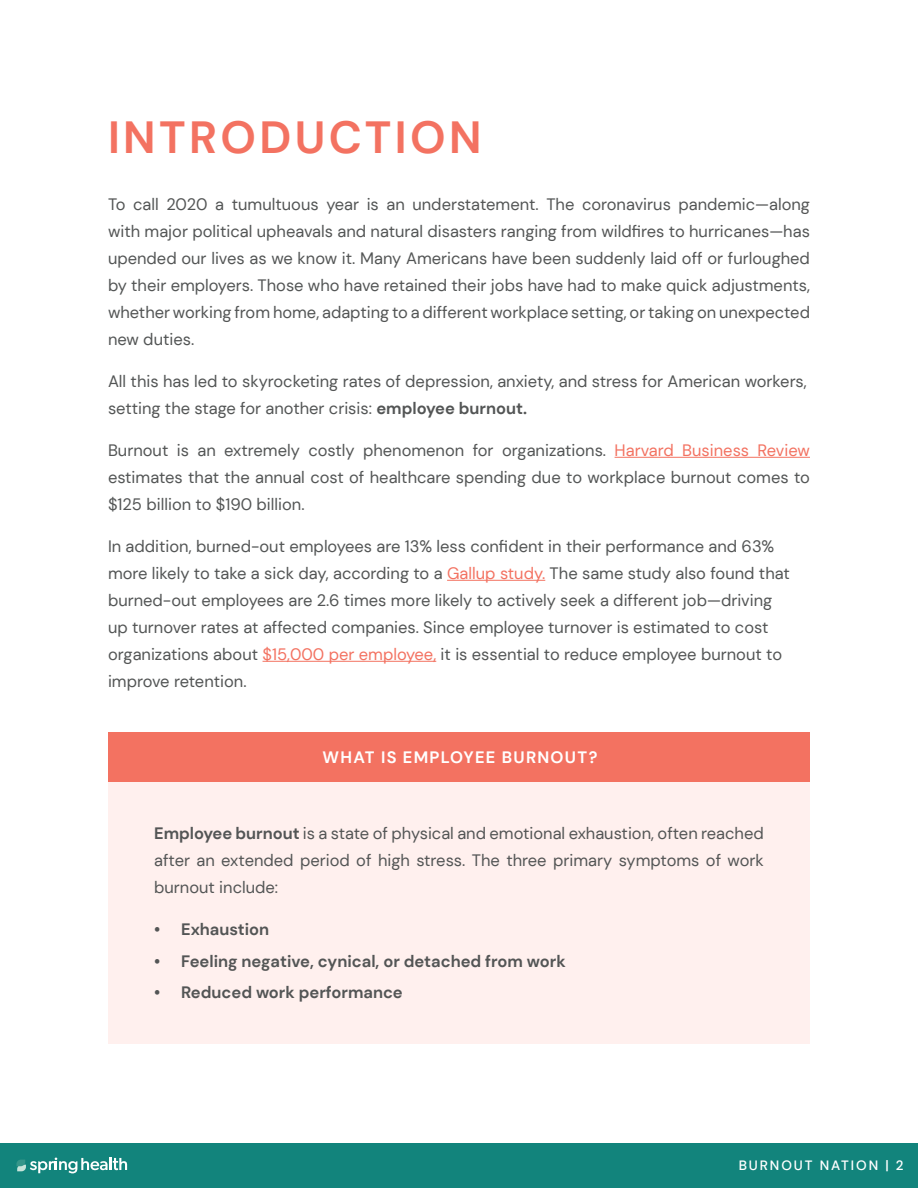
<style>
.page{position:relative;width:918px;height:1188px;background:#fff}
.page>*{position:absolute;margin:0;border:0;box-sizing:border-box;transform-origin:0 0}
.Title_Heading{font:700 45px "DM Sans";letter-spacing:.075em;color:#f37261}
.Paragraph_Style_1{font:16.5px/27px "DM Sans";color:#535555;text-align:justify}
.Tip_Body{font:16.5px/27px "DM Sans";color:#535555;text-align:justify}
.t1{font:700 16.5px "DM Sans";color:#535555}
.Tip_Header{font:700 16.5px "DM Sans";letter-spacing:.075em;color:#fff}
.t2{font:500 13.5px "DM Sans";letter-spacing:.14em;color:#fff}
.s1{font-weight:700}
.s2{color:#f37261}
</style>
<div class="page">
<div style="left:0;top:1143px;width:918px;height:45px;background:#12847c"></div>
<svg style="left:16px;top:1158px;width:111px;height:15px"></svg>
<hr style="left:615px;top:457px;width:195px;height:1px;background:#f37261">
<hr style="left:447px;top:580px;width:98px;height:1px;background:#f37261">
<hr style="left:263px;top:661px;width:173px;height:1px;background:#f37261">
<div style="left:108px;top:732px;width:702px;height:312px;background:#fff0ee"></div>
<div style="left:108px;top:732px;width:702px;height:49px;background:#f37261"></div>
<p class="Title_Heading" style="left:108px;top:109px;width:375px">INTRODUCTION</p>
<p class="Paragraph_Style_1" style="left:108px;top:190px;width:704px">To call 2020 a tumultuous year is an understatement. The coronavirus pandemic—along with major political upheavals and natural disasters ranging from wildfires to hurricanes—has upended our lives as we know it. Many Americans have been suddenly laid off or furloughed by their employers. Those who have retained their jobs have had to make quick adjustments, whether working from home, adapting to a different workplace setting, or taking on unexpected new duties.</p>
<p class="Paragraph_Style_1" style="left:108px;top:367px;width:700px">All this has led to skyrocketing rates of depression, anxiety, and stress for American workers, setting the stage for another crisis: <span class="s1">employee burnout.</span></p>
<p class="Paragraph_Style_1" style="left:108px;top:436px;width:704px">Burnout is an extremely costly phenomenon for organizations. <span class="s2">Harvard Business Review </span>estimates that the annual cost of healthcare spending due to workplace burnout comes to $125 billion to $190 billion.</p>
<p class="Paragraph_Style_1" style="left:108px;top:532px;width:683px;text-align:left">In addition, burned-out employees are 13% less confident in their performance and 63% more likely to take a sick day, according to a <span class="s2">Gallup study.</span> The same study also found that burned-out employees are 2.6 times more likely to actively seek a different job—driving up turnover rates at affected companies. Since employee turnover is estimated to cost organizations about <span class="s2">$15,000 per employee,</span> it is essential to reduce employee burnout to improve retention.</p>
<p class="Tip_Header" style="left:323px;top:747px;width:276px">WHAT IS EMPLOYEE BURNOUT?</p>
<p class="Tip_Body" style="left:154px;top:820px;width:611px"><span class="s1">Employee burnout</span> is a state of physical and emotional exhaustion, often reached after an extended period of high stress. The three primary symptoms of work burnout include:</p>
<p class="t1" style="left:154px;top:919px;width:117px">• Exhaustion</p>
<p class="t1" style="left:154px;top:951px;width:413px">• Feeling negative, cynical, or detached from work</p>
<p class="t1" style="left:154px;top:982px;width:250px">• Reduced work performance</p>
<p class="t2" style="left:739px;top:1157px;width:166px">BURNOUT NATION | 2</p>
</div>
